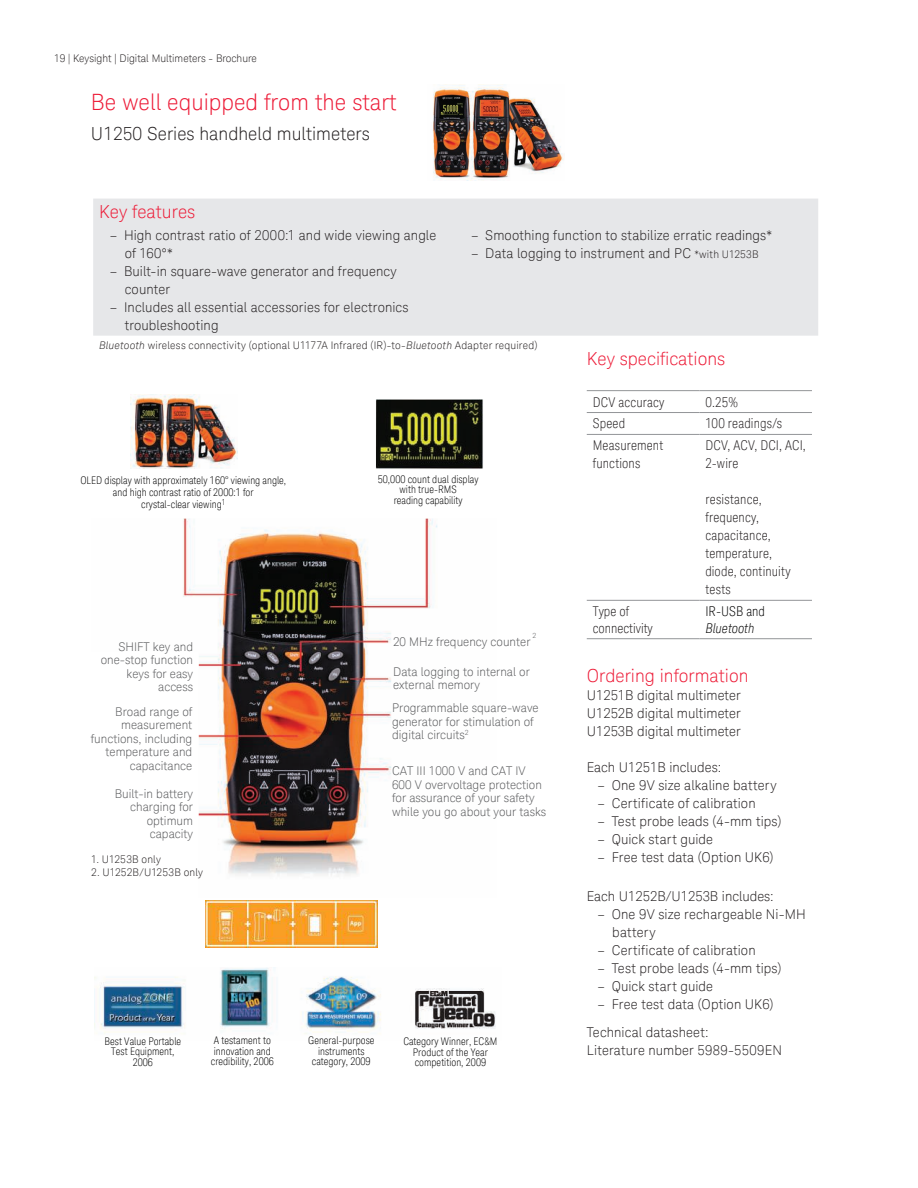
<style>
.page{position:relative;width:918px;height:1188px;background:#fff}
.page>*{position:absolute;margin:0;border:0;box-sizing:border-box;transform-origin:0 0}
.t1{font:300 22.5px "Keysight Sans";color:#ed1a36}
.t2{font:300 18px "Keysight Sans";color:#ed1a36}
.t3{font:300 18px "Keysight Sans";color:#231f20}
.t4{font:300 13.5px/18px "Keysight Sans";letter-spacing:.01em;color:#231f20}
.t5{font:300 condensed 13.5px/18px "Keysight Sans";letter-spacing:.01em;color:#231f20}
.t6{font:300 condensed 13.5px "Keysight Sans";color:#000}
.t7{font:italic 300 condensed 13.5px "Keysight Sans";color:#000}
.t8{font:300 12px/13.5px "Keysight Sans";color:#57585a;text-align:right}
.t9{font:300 condensed 10.5px/10.5px "Keysight Sans";color:#000;text-align:center}
.t10{font:300 10.5px "Keysight Sans";letter-spacing:.015em;color:#231f20}
.t11{font:300 7.05px "Keysight Sans";color:#57585a}
.s1{font-size:10.5px}
.s2{font-style:italic}
</style>
<div class="page">
<div style="left:93px;top:199px;width:725px;height:137px;background:#e6e7e9"></div>
<hr style="left:587px;top:390px;width:112px;height:1px;background:#939598">
<hr style="left:699px;top:390px;width:113px;height:1px;background:#939598">
<hr style="left:587px;top:412px;width:112px;height:1px;background:#939598">
<hr style="left:699px;top:412px;width:113px;height:1px;background:#939598">
<hr style="left:587px;top:434px;width:112px;height:1px;background:#939598">
<hr style="left:699px;top:434px;width:113px;height:1px;background:#939598">
<hr style="left:587px;top:600px;width:112px;height:1px;background:#939598">
<hr style="left:699px;top:600px;width:113px;height:1px;background:#939598">
<hr style="left:587px;top:638px;width:112px;height:1px;background:#939598">
<hr style="left:699px;top:638px;width:113px;height:1px;background:#939598">
<img style="left:206px;top:901px;width:172px;height:46px">
<img style="left:433px;top:85px;width:131px;height:96px">
<img style="left:94px;top:967px;width:402px;height:67px">
<img style="left:130px;top:394px;width:353px;height:482px">
<p class="t10" style="left:54px;top:53px;width:204px">19 | Keysight | Digital Multimeters - Brochure</p>
<h1 class="t1" style="left:91px;top:92px;width:307px">Be well equipped from the start</h1>
<h2 class="t3" style="left:91px;top:125px;width:280px">U1250 Series handheld multimeters</h2>
<h2 class="t2" style="left:99px;top:204px;width:98px">Key features</h2>
<p class="t4" style="left:125px;top:227px;width:313px;text-indent:-15px">– High contrast ratio of 2000:1 and wide viewing angle of 160°*</p>
<p class="t4" style="left:125px;top:263px;width:274px;text-indent:-15px">– Built-in square-wave generator and frequency counter</p>
<p class="t4" style="left:125px;top:299px;width:285px;text-indent:-15px">– Includes all essential accessories for electronics troubleshooting</p>
<p class="t4" style="left:471px;top:227px;width:302px">– Smoothing function to stabilize erratic readings*</p>
<p class="t4" style="left:471px;top:245px;width:289px">– Data logging to instrument and PC <span class="s1">*with U1253B</span></p>
<p class="t10" style="left:99px;top:341px;width:440px"><span class="s2">Bluetooth</span> wireless connectivity (optional U1177A Infrared (IR)-to-<span class="s2">Bluetooth</span> Adapter required)</p>
<p class="t9" style="left:80px;top:475px;width:207px;line-height:12px">OLED display with approximately 160° viewing angle, and high contrast ratio of 2000:1 for<br>crystal-clear viewing<sup>1</sup></p>
<p class="t9" style="left:378px;top:475px;width:102px">50,000 count dual display with true-RMS<br>reading capability</p>
<p class="t8" style="left:101px;top:641px;width:94px">SHIFT key and one-stop function keys for easy access</p>
<p class="t8" style="left:91px;top:706px;width:103px">Broad range of measurement functions, including temperature and capacitance</p>
<p class="t8" style="left:115px;top:788px;width:80px">Built-in battery charging for optimum capacity</p>
<p class="t10" style="left:91px;top:854px;width:71px">1. U1253B only</p>
<p class="t10" style="left:91px;top:868px;width:113px">2. U1252B/U1253B only</p>
<p class="t11" style="left:532px;top:632px;width:5px">2</p>
<p class="t8" style="left:393px;top:636px;width:139px">20 MHz frequency counter</p>
<p class="t8" style="left:393px;top:666px;width:138px;text-align:left">Data logging to internal or external memory</p>
<p class="t8" style="left:392px;top:702px;width:148px;text-align:left">Programmable square-wave generator for stimulation of digital circuits<sup>2</sup></p>
<p class="t8" style="left:392px;top:765px;width:156px;text-align:left">CAT III 1000 V and CAT IV<br>600 V overvoltage protection for assurance of your safety while you go about your tasks</p>
<p class="t9" style="left:105px;top:1037px;width:78px">Best Value Portable<br>Test Equipment,<br>2006</p>
<p class="t9" style="left:211px;top:1036px;width:65px;text-align:left">A testament to innovation and credibility, 2006</p>
<p class="t9" style="left:308px;top:1036px;width:68px">General-purpose instruments category, 2009</p>
<p class="t9" style="left:403px;top:1037px;width:96px">Category Winner, EC&amp;M<br>Product of the Year competition, 2009</p>
<h2 class="t2" style="left:587px;top:348px;width:140px">Key speciications</h2>
<p class="t5" style="left:593px;top:394px;width:73px">DCV accuracy</p>
<p class="t5" style="left:705px;top:394px;width:34px">0.25%</p>
<p class="t5" style="left:593px;top:416px;width:34px">Speed</p>
<p class="t5" style="left:705px;top:416px;width:78px">100 readings/s</p>
<p class="t5" style="left:593px;top:438px;width:72px">Measurement functions</p>
<p class="t5" style="left:705px;top:438px;width:102px">DCV, ACV, DCI, ACI,<br>2-wire</p>
<p class="t5" style="left:705px;top:492px;width:87px">resistance, frequency, capacitance, temperature, diode, continuity tests</p>
<p class="t5" style="left:593px;top:604px;width:62px;line-height:16.5px">Type of connectivity</p>
<p class="t6" style="left:705px;top:606px;width:61px">IR-USB and</p>
<p class="t7" style="left:705px;top:620px;width:51px">Bluetooth</p>
<h2 class="t2" style="left:587px;top:668px;width:163px">Ordering information</h2>
<p class="t4" style="left:587px;top:688px;width:155px;text-align:justify">U1251B digital multimeter U1252B digital multimeter U1253B digital multimeter</p>
<p class="t4" style="left:587px;top:760px;width:136px">Each U1251B includes:</p>
<p class="t4" style="left:597px;top:778px;width:181px">– One 9V size alkaline battery</p>
<p class="t4" style="left:597px;top:796px;width:160px">– Certificate of calibration</p>
<p class="t4" style="left:597px;top:814px;width:186px">– Test probe leads (4-mm tips)</p>
<p class="t4" style="left:597px;top:832px;width:117px">– Quick start guide</p>
<p class="t4" style="left:597px;top:850px;width:178px">– Free test data (Option UK6)</p>
<p class="t4" style="left:587px;top:888px;width:189px">Each U1252B/U1253B includes:</p>
<p class="t4" style="left:612px;top:906px;width:195px;text-indent:-15px">– One 9V size rechargeable Ni-MH battery</p>
<p class="t4" style="left:597px;top:942px;width:160px">– Certificate of calibration</p>
<p class="t4" style="left:597px;top:960px;width:186px">– Test probe leads (4-mm tips)</p>
<p class="t4" style="left:597px;top:978px;width:117px">– Quick start guide</p>
<p class="t4" style="left:597px;top:996px;width:178px">– Free test data (Option UK6)</p>
<p class="t4" style="left:587px;top:1024px;width:197px">Technical datasheet:<br>Literature number 5989-5509EN</p>
</div>
